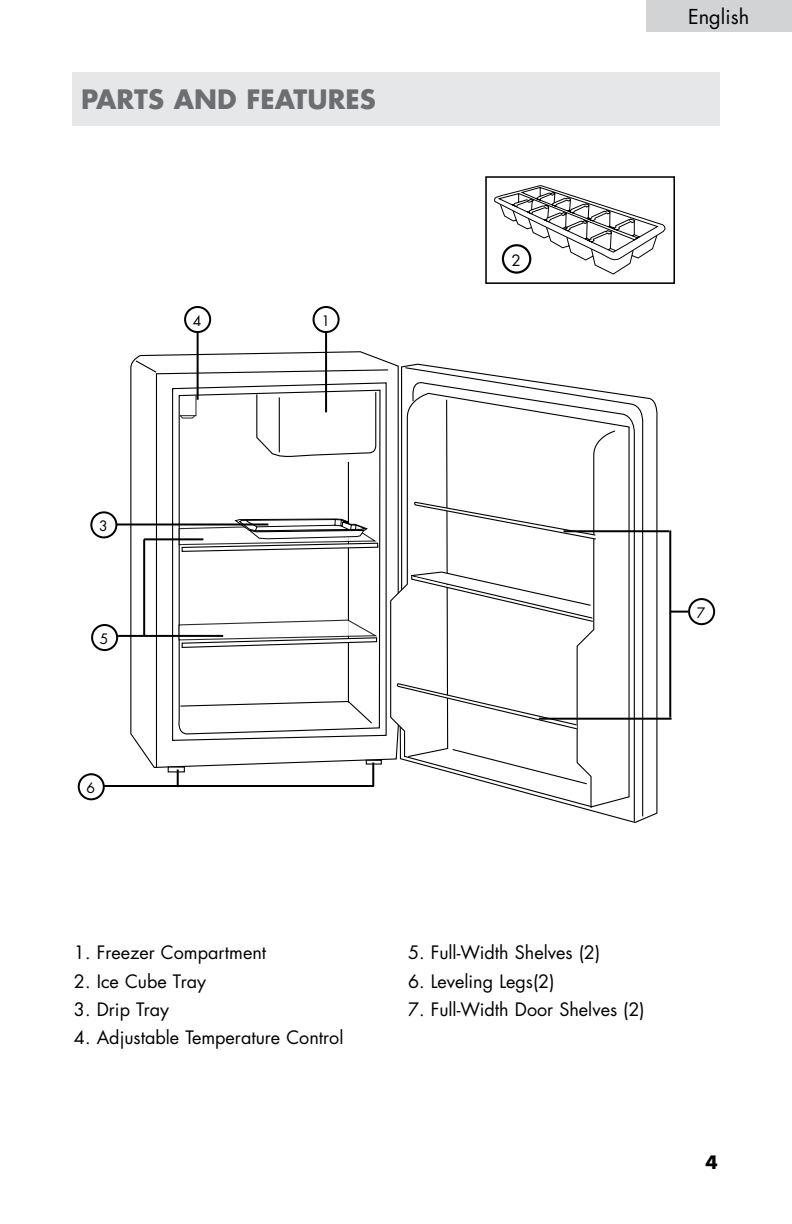
<style>
.page{position:relative;width:792px;height:1224px;background:#fff}
.page>*{position:absolute;margin:0;border:0;box-sizing:border-box;transform-origin:0 0}
.t1{font:700 26px "Futura Std";color:#6d6e71}
.t2{font:20px "Futura Std";color:#000}
.t3{font:18px "Futura Std";color:#000}
.t4{font:700 18px "Futura Std";color:#000}
.t5{font:15.2px "Futura Std";color:#000}
.t6{font:14px "Futura Std";color:#000}
</style>
<div class="page">
<svg style="left:130px;top:351px;width:529px;height:472px"></svg>
<svg style="left:155px;top:369px;width:234px;height:400px"></svg>
<svg style="left:171px;top:382px;width:216px;height:359px"></svg>
<svg style="left:134px;top:359px;width:24px;height:15px"></svg>
<svg style="left:256px;top:391px;width:121px;height:67px"></svg>
<svg style="left:178px;top:620px;width:200px;height:29px"></svg>
<svg style="left:179px;top:700px;width:194px;height:25px"></svg>
<svg style="left:390px;top:393px;width:14px;height:415px"></svg>
<svg style="left:404px;top:366px;width:240px;height:452px"></svg>
<svg style="left:179px;top:518px;width:200px;height:34px"></svg>
<svg style="left:396px;top:399px;width:220px;height:410px"></svg>
<div style="left:168px;top:767px;width:16px;height:5px;background:#fff"></div>
<div style="left:168px;top:766px;width:17px;height:6px;border:1px solid #000"></div>
<svg style="left:368px;top:762px;width:12px;height:1px"></svg>
<div style="left:366px;top:760px;width:16px;height:5px;border:1px solid #000"></div>
<svg style="left:178px;top:394px;width:19px;height:25px"></svg>
<svg style="left:494px;top:185px;width:172px;height:90px"></svg>
<div style="left:485px;top:176px;width:190px;height:108px;border:2px solid #000"></div>
<div style="left:646px;top:0;width:146px;height:32px;background:#d1d3d4"></div>
<div style="left:90px;top:511px;width:27px;height:27px;border:2px solid #000;border-radius:50%"></div>
<div style="left:78px;top:773px;width:27px;height:27px;border:2px solid #000;border-radius:50%"></div>
<div style="left:91px;top:624px;width:27px;height:27px;border:2px solid #000;border-radius:50%"></div>
<div style="left:688px;top:598px;width:27px;height:27px;border:2px solid #000;border-radius:50%"></div>
<hr style="left:117px;top:524px;width:151px;height:2px;background:#000">
<hr style="left:564px;top:530px;width:105px;height:2px;background:#000">
<hr style="left:539px;top:718px;width:133px;height:2px;background:#000">
<div style="left:313px;top:306px;width:27px;height:27px;border:2px solid #000;border-radius:50%"></div>
<hr style="left:325px;top:333px;width:2px;height:79px;background:#000">
<div style="left:184px;top:306px;width:27px;height:27px;border:2px solid #000;border-radius:50%"></div>
<hr style="left:197px;top:333px;width:2px;height:67px;background:#000">
<hr style="left:104px;top:785px;width:270px;height:2px;background:#000">
<hr style="left:372px;top:763px;width:2px;height:23px;background:#000">
<svg style="left:177px;top:770px;width:2px;height:15px"></svg>
<svg style="left:671px;top:611px;width:17px;height:2px"></svg>
<hr style="left:669px;top:530px;width:2px;height:188px;background:#000">
<hr style="left:118px;top:635px;width:105px;height:2px;background:#000">
<hr style="left:143px;top:539px;width:2px;height:97px;background:#000">
<hr style="left:144px;top:538px;width:59px;height:2px;background:#000">
<div style="left:503px;top:245px;width:27px;height:28px;background:#fff;border-radius:50%"></div>
<div style="left:502px;top:244px;width:29px;height:30px;border:2px solid #000;border-radius:50%"></div>
<div style="left:72px;top:72px;width:648px;height:53px;background:#e6e7e8"></div>
<h1 class="t1" style="left:81px;top:82px;width:296px">PARTS AND FEATURES</h1>
<p class="t6" style="left:193px;top:312px;width:10px">4</p>
<p class="t6" style="left:321px;top:312px;width:10px">1</p>
<p class="t5" style="left:512px;top:251px;width:11px">2</p>
<p class="t2" style="left:688px;top:4px;width:63px">English</p>
<p class="t6" style="left:99px;top:517px;width:10px">3</p>
<p class="t6" style="left:100px;top:630px;width:10px">5</p>
<p class="t6" style="left:87px;top:779px;width:10px">6</p>
<p class="t3" style="left:74px;top:941px;width:194px">1. Freezer Compartment</p>
<p class="t3" style="left:74px;top:969px;width:134px">2. Ice Cube Tray</p>
<p class="t3" style="left:74px;top:998px;width:97px">3. Drip Tray</p>
<p class="t3" style="left:74px;top:1026px;width:271px">4. Adjustable Temperature Control</p>
<p class="t6" style="left:697px;top:604px;width:10px">7</p>
<p class="t3" style="left:408px;top:941px;width:194px">5. Full-Width Shelves (2)</p>
<p class="t3" style="left:408px;top:969px;width:148px">6. Leveling Legs(2)</p>
<p class="t3" style="left:408px;top:998px;width:238px">7. Full-Width Door Shelves (2)</p>
<p class="t4" style="left:706px;top:1150px;width:14px">4</p>
</div>
